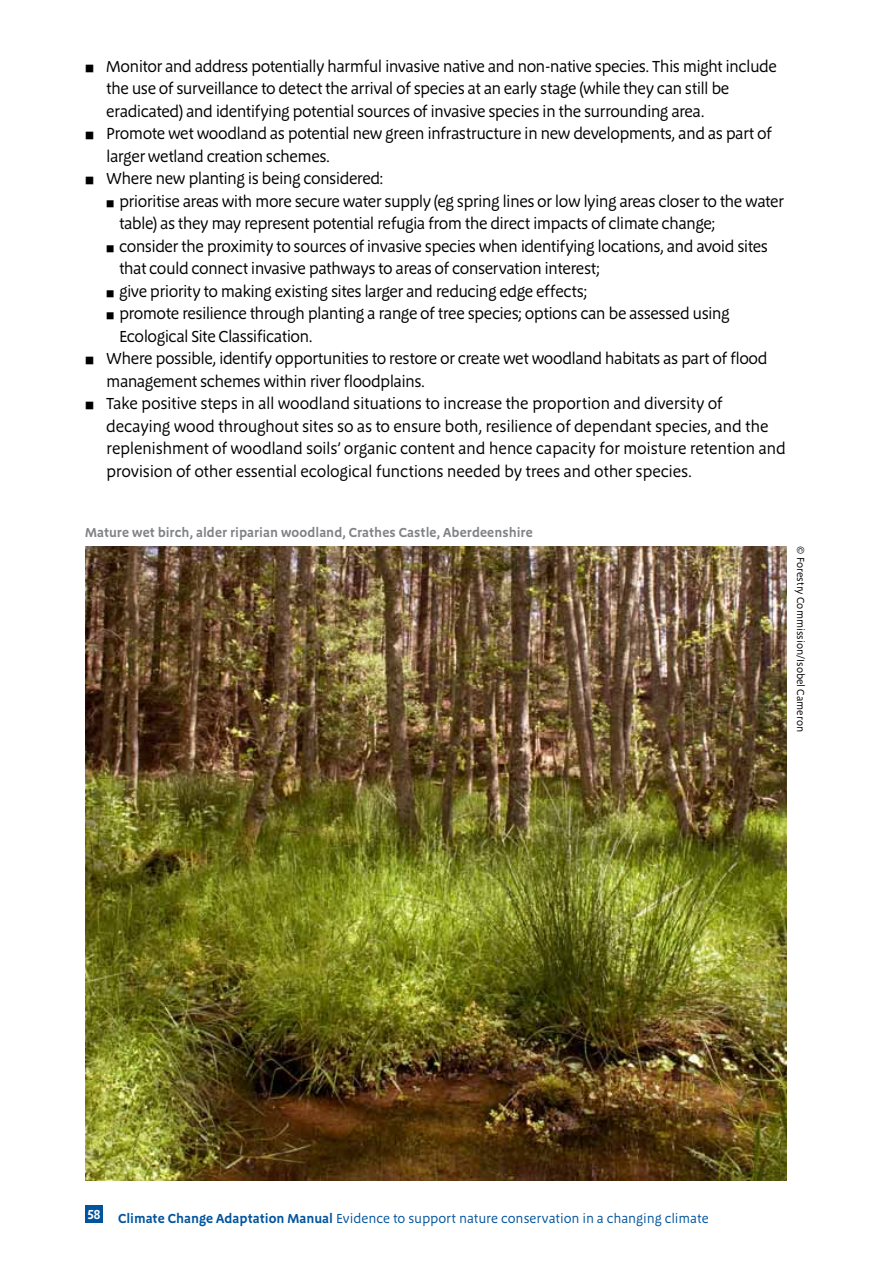
<style>
.page{position:relative;width:893px;height:1263px;background:#fff}
.page>*{position:absolute;margin:0;border:0;box-sizing:border-box;transform-origin:0 0}
.t1{font:16.5px/22.5px "Megano";letter-spacing:-.035em;color:#000}
.t2{font:13.5px "Megano";letter-spacing:-.005em;color:#00549e}
.t3{font:600 13.5px "Megano";letter-spacing:.005em;color:#808285}
.t4{font:600 13.5px "Megano LF";color:#fff}
.t5{font:10.5px "Megano";color:#000}
.s1{font-weight:600}
</style>
<div class="page">
<div style="left:85px;top:1205px;width:17px;height:17px;background:#00549e"></div>
<img style="left:85px;top:546px;width:702px;height:634px">
<p class="t1" style="left:106px;top:55px;width:672px">Monitor and address potentially harmful invasive native and non-native species. This might include the use of surveillance to detect the arrival of species at an early stage (while they can still be eradicated) and identifying potential sources of invasive species in the surrounding area.<br>Promote wet woodland as potential new green infrastructure in new developments, and as part of larger wetland creation schemes.<br>Where new planting is being considered:</p>
<p class="t1" style="left:119px;top:190px;width:667px">prioritise areas with more secure water supply (eg spring lines or low lying areas closer to the water</p>
<p class="t1" style="left:119px;top:212px;width:598px">table) as they may represent potential refugia from the direct impacts of climate change;</p>
<p class="t1" style="left:119px;top:235px;width:650px">consider the proximity to sources of invasive species when identifying locations, and avoid sites</p>
<p class="t1" style="left:119px;top:257px;width:483px">that could connect invasive pathways to areas of conservation interest;</p>
<p class="t1" style="left:119px;top:280px;width:470px">give priority to making existing sites larger and reducing edge effects;</p>
<p class="t1" style="left:119px;top:303px;width:612px">promote resilience through planting a range of tree species; options can be assessed using</p>
<p class="t1" style="left:119px;top:325px;width:195px">Ecological Site Classification.</p>
<p class="t1" style="left:106px;top:347px;width:663px">Where possible, identify opportunities to restore or create wet woodland habitats as part of flood</p>
<p class="t1" style="left:106px;top:370px;width:320px">management schemes within river floodplains.</p>
<p class="t1" style="left:106px;top:392px;width:618px">Take positive steps in all woodland situations to increase the proportion and diversity of</p>
<p class="t1" style="left:106px;top:415px;width:664px">decaying wood throughout sites so as to ensure both, resilience of dependant species, and the</p>
<p class="t1" style="left:106px;top:437px;width:681px">replenishment of woodland soils’ organic content and hence capacity for moisture retention and</p>
<p class="t1" style="left:106px;top:460px;width:587px">provision of other essential ecological functions needed by trees and other species.</p>
<p class="t3" style="left:85px;top:525px;width:449px">Mature wet birch, alder riparian woodland, Crathes Castle, Aberdeenshire</p>
<p class="t5" style="left:807px;top:546px;width:187px;rotate:90deg">© Forestry Commission/Isobel Cameron</p>
<p class="t4" style="left:87px;top:1206px;width:15px">58</p>
<p class="t2" style="left:118px;top:1210px;width:592px"><span class="s1">Climate Change Adaptation Manual</span> Evidence to support nature conservation in a changing climate</p>
</div>
